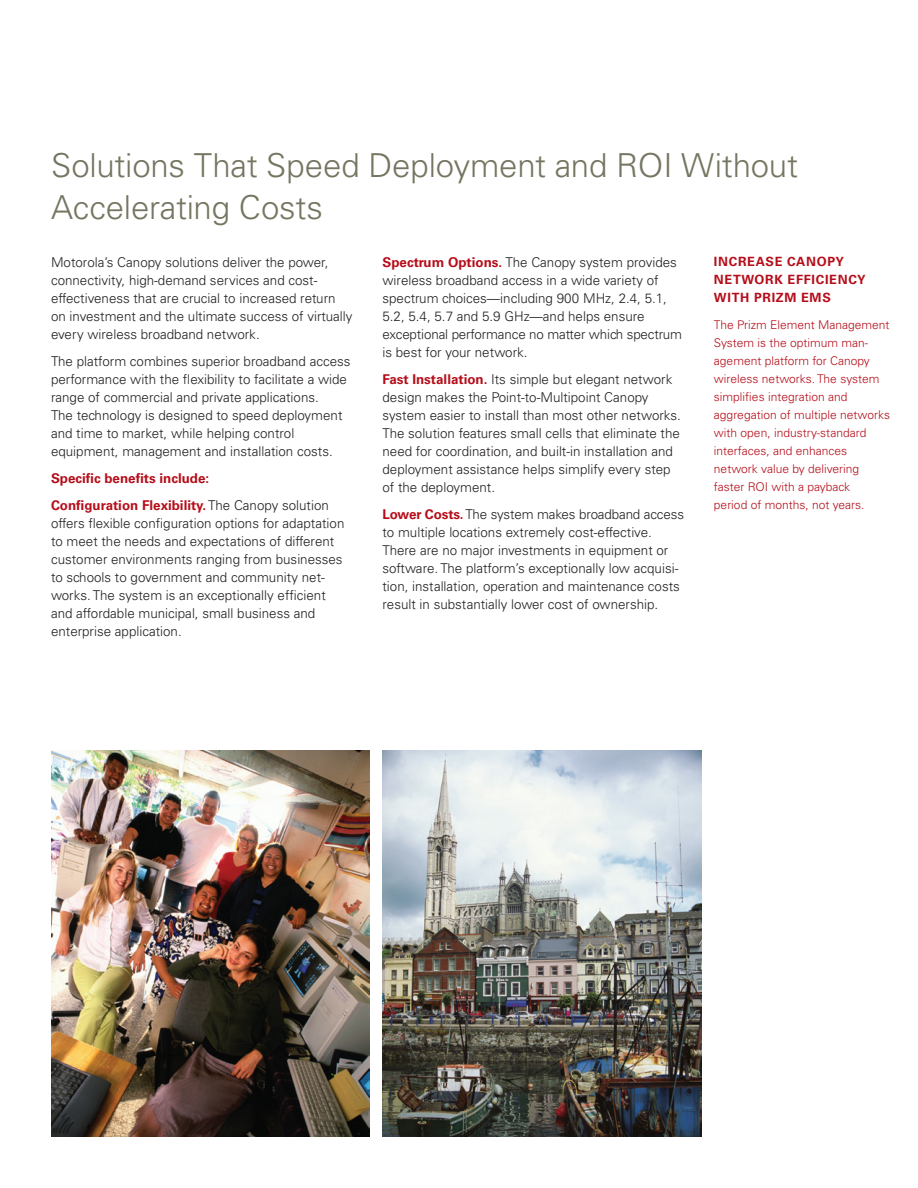
<style>
.page{position:relative;width:918px;height:1188px;background:#fff}
.page>*{position:absolute;margin:0;border:0;box-sizing:border-box;transform-origin:0 0}
.B_lead2_U45_24_27__p{font:300 33px/42px "Univers";letter-spacing:-.005em;color:#767561}
.Body_copy{font:300 13.5px/18px "Univers";color:#231f20}
.Body_copy-2{font:700 13.5px "Univers";color:#b50e1a}
.E_text1_U45_9_12__p0{font:700 12.75px/18px "Univers";letter-spacing:.055em;color:#b50e1a}
.Right_Side_Bar_-_col{font:300 12px/18px "Univers";color:#b50e1a}
.s1{font-weight:700;color:#b50e1a}
</style>
<div class="page">
<img style="left:51px;top:750px;width:319px;height:387px">
<img style="left:383px;top:750px;width:318px;height:387px">
<p class="B_lead2_U45_24_27__p" style="left:51px;top:145px;width:749px">Solutions That Speed Deployment and ROI Without<br>Accelerating Costs</p>
<p class="Body_copy" style="left:51px;top:253px;width:303px">Motorola’s Canopy solutions deliver the power, connectivity, high-demand services and cost&shy;effectiveness that are crucial to increased return on investment and the ultimate success of virtually every wireless broadband network.</p>
<p class="Body_copy" style="left:51px;top:352px;width:301px">The platform combines superior broadband access performance with the flexibility to facilitate a wide range of commercial and private applications.<br>The technology is designed to speed deployment and time to market, while helping control equipment, management and installation costs.</p>
<p class="Body_copy-2" style="left:51px;top:471px;width:160px">Specific benefits include:</p>
<p class="Body_copy" style="left:51px;top:496px;width:295px"><span class="s1">Configuration Flexibility.</span> The Canopy solution offers flexible configuration options for adaptation to meet the needs and expectations of different customer environments ranging from businesses to schools to government and community net&shy;works. The system is an exceptionally efficient and affordable municipal, small business and enterprise application.</p>
<p class="E_text1_U45_9_12__p0" style="left:714px;top:253px;width:153px">INCREASE CANOPY<br>NETWORK EFFICIENCY<br>WITH PRIZM EMS</p>
<p class="Right_Side_Bar_-_col" style="left:714px;top:316px;width:178px">The Prizm Element Management<br>System is the optimum man&shy;agement platform for Canopy wireless networks. The system simplifies integration and aggregation of multiple networks with open, industry-standard interfaces, and enhances network value by delivering faster ROI with a payback<br>period of months, not years.</p>
<p class="Body_copy" style="left:383px;top:253px;width:301px"><span class="s1">Spectrum Options.</span> The Canopy system provides wireless broadband access in a wide variety of spectrum choices—including 900 MHz, 2.4, 5.1, 5.2, 5.4, 5.7 and 5.9 GHz—and helps ensure exceptional performance no matter which spectrum is best for your network.</p>
<p class="Body_copy" style="left:383px;top:370px;width:300px"><span class="s1">Fast Installation.</span> Its simple but elegant network design makes the Point-to-Multipoint Canopy system easier to install than most other networks.<br>The solution features small cells that eliminate the need for coordination, and built-in installation and deployment assistance helps simplify every step of the deployment.</p>
<p class="Body_copy" style="left:383px;top:505px;width:303px"><span class="s1">Lower Costs.</span> The system makes broadband access to multiple locations extremely cost-effective.<br>There are no major investments in equipment or software. The platform’s exceptionally low acquisi&shy;tion, installation, operation and maintenance costs result in substantially lower cost of ownership.</p>
</div>
